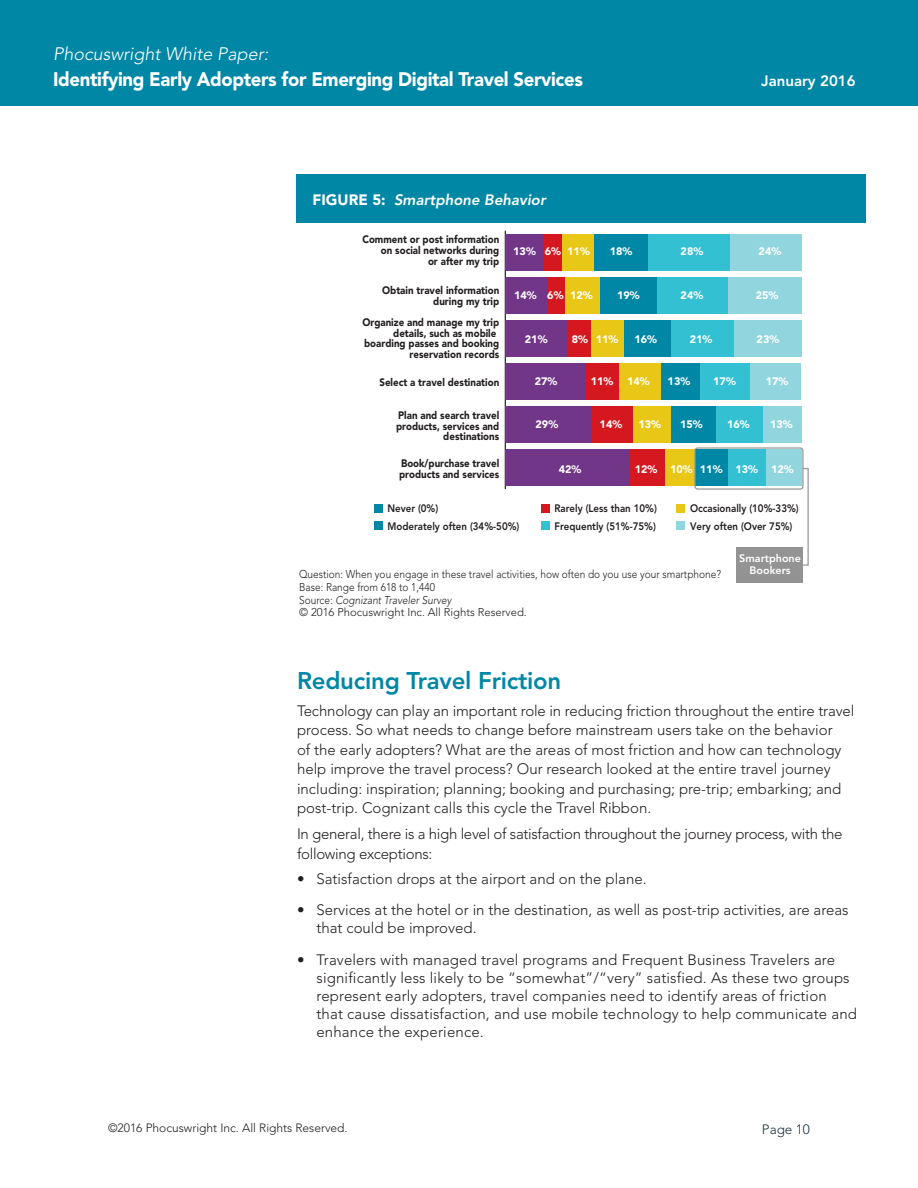
<style>
.page{position:relative;width:918px;height:1188px;background:#fff}
.page>*{position:absolute;margin:0;border:0;box-sizing:border-box;transform-origin:0 0}
.d5__Section_Subhead{font:800 24px "Avenir";letter-spacing:-.01em;color:#0087a5}
.t1{font:900 19.5px "Avenir";letter-spacing:-.02em;color:#fff;scale:.95 1}
.t2{font:italic 300 18px "Avenir";color:#fff}
.d7__Bulleted_Text{font:300 15px/18px "Avenir";letter-spacing:.01em;color:#231f20}
.d6__Text{font:300 15px/19.5px "Avenir";color:#231f20}
.d6__Text-2{font:300 15px/19.5px "Avenir";letter-spacing:-.02em;color:#231f20}
.t3{font:italic 800 15px "Avenir";color:#fff}
.t4{font:800 15px "Avenir";color:#fff}
.t5{font:300 13.5px "Avenir";color:#1c323c}
.t6{font:300 12px "Avenir";color:#231f20}
.t7{font:300 11.25px "Avenir";color:#231f20;scale:.9 1}
.t8{font:300 11.25px "Avenir";color:#231f20}
.t9{font:italic 300 11.25px "Avenir";color:#231f20;scale:.9 1}
.t10{font:900 10.8px/10.8px "Avenir";color:#231f20;text-align:right;scale:.9 1}
.t11{font:800 10.8px/17.4px "Avenir";color:#231f20;scale:.9 1}
.t12{font:900 10.8px "Avenir";color:#fff}
.t13{font:800 10.8px/12px "Avenir";color:#fff;text-align:center}
.s1{font-weight:900;font-style:normal}
.s2{font-style:normal}
</style>
<div class="page">
<div style="left:0;top:0;width:918px;height:106px;background:#0087a5"></div>
<div style="left:296px;top:175px;width:569px;height:48px;background:#0087a5"></div>
<hr style="left:505px;top:231px;width:1px;height:258px;background:#231f20">
<div style="left:730px;top:234px;width:71px;height:37px;background:#91d5df"></div>
<div style="left:727px;top:277px;width:74px;height:37px;background:#91d5df"></div>
<div style="left:733px;top:320px;width:68px;height:37px;background:#91d5df"></div>
<div style="left:750px;top:363px;width:51px;height:37px;background:#91d5df"></div>
<div style="left:763px;top:406px;width:38px;height:37px;background:#91d5df"></div>
<div style="left:766px;top:449px;width:35px;height:37px;background:#91d5df"></div>
<div style="left:647px;top:234px;width:83px;height:37px;background:#33c0d3"></div>
<div style="left:656px;top:277px;width:71px;height:37px;background:#33c0d3"></div>
<div style="left:671px;top:320px;width:62px;height:37px;background:#33c0d3"></div>
<div style="left:700px;top:363px;width:50px;height:37px;background:#33c0d3"></div>
<div style="left:715px;top:406px;width:48px;height:37px;background:#33c0d3"></div>
<div style="left:727px;top:449px;width:39px;height:37px;background:#33c0d3"></div>
<div style="left:594px;top:234px;width:53px;height:37px;background:#0087a5"></div>
<div style="left:600px;top:277px;width:56px;height:37px;background:#0087a5"></div>
<div style="left:624px;top:320px;width:47px;height:37px;background:#0087a5"></div>
<div style="left:661px;top:363px;width:39px;height:37px;background:#0087a5"></div>
<div style="left:671px;top:406px;width:44px;height:37px;background:#0087a5"></div>
<div style="left:695px;top:449px;width:32px;height:37px;background:#0087a5"></div>
<div style="left:562px;top:234px;width:32px;height:37px;background:#e8c717"></div>
<div style="left:565px;top:277px;width:35px;height:37px;background:#e8c717"></div>
<div style="left:591px;top:320px;width:33px;height:37px;background:#e8c717"></div>
<div style="left:619px;top:363px;width:42px;height:37px;background:#e8c717"></div>
<div style="left:633px;top:406px;width:38px;height:37px;background:#e8c717"></div>
<div style="left:665px;top:449px;width:30px;height:37px;background:#e8c717"></div>
<div style="left:544px;top:234px;width:18px;height:37px;background:#d5171f"></div>
<div style="left:547px;top:277px;width:18px;height:37px;background:#d5171f"></div>
<div style="left:567px;top:320px;width:24px;height:37px;background:#d5171f"></div>
<div style="left:586px;top:363px;width:33px;height:37px;background:#d5171f"></div>
<div style="left:591px;top:406px;width:42px;height:37px;background:#d5171f"></div>
<div style="left:630px;top:449px;width:35px;height:37px;background:#d5171f"></div>
<div style="left:505px;top:234px;width:39px;height:37px;background:#723689"></div>
<div style="left:505px;top:277px;width:42px;height:37px;background:#723689"></div>
<div style="left:505px;top:320px;width:62px;height:37px;background:#723689"></div>
<div style="left:505px;top:363px;width:81px;height:37px;background:#723689"></div>
<div style="left:505px;top:406px;width:86px;height:37px;background:#723689"></div>
<div style="left:505px;top:449px;width:125px;height:37px;background:#723689"></div>
<div style="left:374px;top:504px;width:8px;height:9px;background:#0087a5"></div>
<div style="left:374px;top:521px;width:8px;height:9px;background:#0087a5"></div>
<div style="left:541px;top:504px;width:9px;height:9px;background:#d5171f"></div>
<div style="left:541px;top:521px;width:9px;height:9px;background:#33c0d3"></div>
<div style="left:676px;top:504px;width:9px;height:9px;background:#e8c717"></div>
<div style="left:676px;top:521px;width:9px;height:9px;background:#91d5df"></div>
<div style="left:694px;top:447px;width:110px;height:43px;border:1px solid #949393;border-radius:3px"></div>
<div style="left:737px;top:547px;width:66px;height:36px;background:#949393"></div>
<svg style="left:801px;top:467px;width:8px;height:99px"></svg>
<p class="t2" style="left:53px;top:43px;width:217px">Phocuswright White Paper:</p>
<h2 class="t1" style="left:53px;top:67px;width:559px">Identifying Early Adopters for Emerging Digital Travel Services</h2>
<p class="t4" style="left:761px;top:72px;width:96px">January 2016</p>
<p class="t3" style="left:313px;top:191px;width:235px"><span class="s1">FIGURE 5:</span> Smartphone Behavior</p>
<p class="t10" style="left:362px;top:234px;width:154px">Comment or post information on social networks during<br>or after my trip</p>
<p class="t10" style="left:382px;top:285px;width:132px">Obtain travel information during my trip</p>
<p class="t10" style="left:362px;top:317px;width:154px">Organize and manage my trip details, such as mobile boarding passes and booking reservation records</p>
<p class="t10" style="left:379px;top:377px;width:135px">Select a travel destination</p>
<p class="t10" style="left:396px;top:410px;width:116px">Plan and search travel products, services and destinations</p>
<p class="t10" style="left:399px;top:458px;width:113px;text-align:left">Book/purchase travel products and services</p>
<p class="t12" style="left:513px;top:245px;width:78px">13% 6% 11%</p>
<p class="t12" style="left:610px;top:245px;width:24px">18%</p>
<p class="t12" style="left:681px;top:245px;width:24px">28%</p>
<p class="t12" style="left:759px;top:245px;width:24px">24%</p>
<p class="t12" style="left:514px;top:289px;width:80px">14% 6% 12%</p>
<p class="t12" style="left:617px;top:289px;width:24px">19%</p>
<p class="t12" style="left:681px;top:289px;width:24px">24%</p>
<p class="t12" style="left:756px;top:289px;width:24px">25%</p>
<p class="t12" style="left:525px;top:332px;width:24px">21%</p>
<p class="t12" style="left:572px;top:332px;width:48px">8% 11%</p>
<p class="t12" style="left:634px;top:332px;width:24px">16%</p>
<p class="t12" style="left:690px;top:332px;width:24px">21%</p>
<p class="t12" style="left:757px;top:332px;width:24px">23%</p>
<p class="t12" style="left:535px;top:375px;width:24px">27%</p>
<p class="t12" style="left:591px;top:375px;width:24px">11%</p>
<p class="t12" style="left:627px;top:375px;width:24px">14%</p>
<p class="t12" style="left:668px;top:375px;width:24px">13%</p>
<p class="t12" style="left:713px;top:375px;width:24px">17%</p>
<p class="t12" style="left:766px;top:375px;width:24px">17%</p>
<p class="t12" style="left:536px;top:418px;width:24px">29%</p>
<p class="t12" style="left:600px;top:418px;width:24px">14%</p>
<p class="t12" style="left:638px;top:418px;width:24px">13%</p>
<p class="t12" style="left:680px;top:418px;width:24px">15%</p>
<p class="t12" style="left:727px;top:418px;width:24px">16%</p>
<p class="t12" style="left:770px;top:418px;width:24px">13%</p>
<p class="t12" style="left:559px;top:462px;width:24px">42%</p>
<p class="t12" style="left:635px;top:462px;width:160px">12% 10% 11% 13% 12%</p>
<p class="t11" style="left:387px;top:500px;width:148px">Never (0%)<br>Moderately often (34%-50%)</p>
<p class="t11" style="left:555px;top:500px;width:115px">Rarely (Less than 10%)<br>Frequently (51%-75%)</p>
<p class="t11" style="left:690px;top:500px;width:122px">Occasionally (10%-33%)<br>Very often (Over 75%)</p>
<p class="t7" style="left:299px;top:568px;width:470px">Question: When you engage in these travel activities, how often do you use your smartphone?</p>
<p class="t7" style="left:299px;top:580px;width:152px">Base: Range from 618 to 1,440</p>
<p class="t9" style="left:299px;top:593px;width:171px"><span class="s2">Source:</span> Cognizant Traveler Survey</p>
<p class="t8" style="left:299px;top:606px;width:229px">© 2016 Phocuswright Inc. All Rights Reserved.</p>
<p class="t13" style="left:739px;top:553px;width:63px">Smartphone<br>Bookers</p>
<p class="d5__Section_Subhead" style="left:297px;top:667px;width:266px">Reducing Travel Friction</p>
<p class="d6__Text" style="left:297px;top:701px;width:559px">Technology can play an important role in reducing friction throughout the entire travel process. So what needs to change before mainstream users take on the behavior<br>of the early adopters? What are the areas of most friction and how can technology help improve the travel process? Our research looked at the entire travel journey including: inspiration; planning; booking and purchasing; pre-trip; embarking; and post-trip. Cognizant calls this cycle the Travel Ribbon.</p>
<p class="d6__Text-2" style="left:297px;top:824px;width:547px">In general, there is a high level of satisfaction throughout the journey process, with the following exceptions:</p>
<p class="d7__Bulleted_Text" style="left:297px;top:869px;width:351px">• Satisfaction drops at the airport and on the plane.</p>
<p class="d7__Bulleted_Text" style="left:316px;top:901px;width:534px;text-indent:-20px">• Services at the hotel or in the destination, as well as post-trip activities, are areas that could be improved.</p>
<p class="d7__Bulleted_Text" style="left:316px;top:950px;width:542px;text-indent:-20px">• Travelers with managed travel programs and Frequent Business Travelers are significantly less likely to be “somewhat”/“very” satisfied. As these two groups represent early adopters, travel companies need to identify areas of friction that cause dissatisfaction, and use mobile technology to help communicate and enhance the experience.</p>
<p class="t6" style="left:108px;top:1121px;width:241px">©2016 Phocuswright Inc. All Rights Reserved.</p>
<p class="t5" style="left:762px;top:1121px;width:50px">Page 10</p>
</div>
